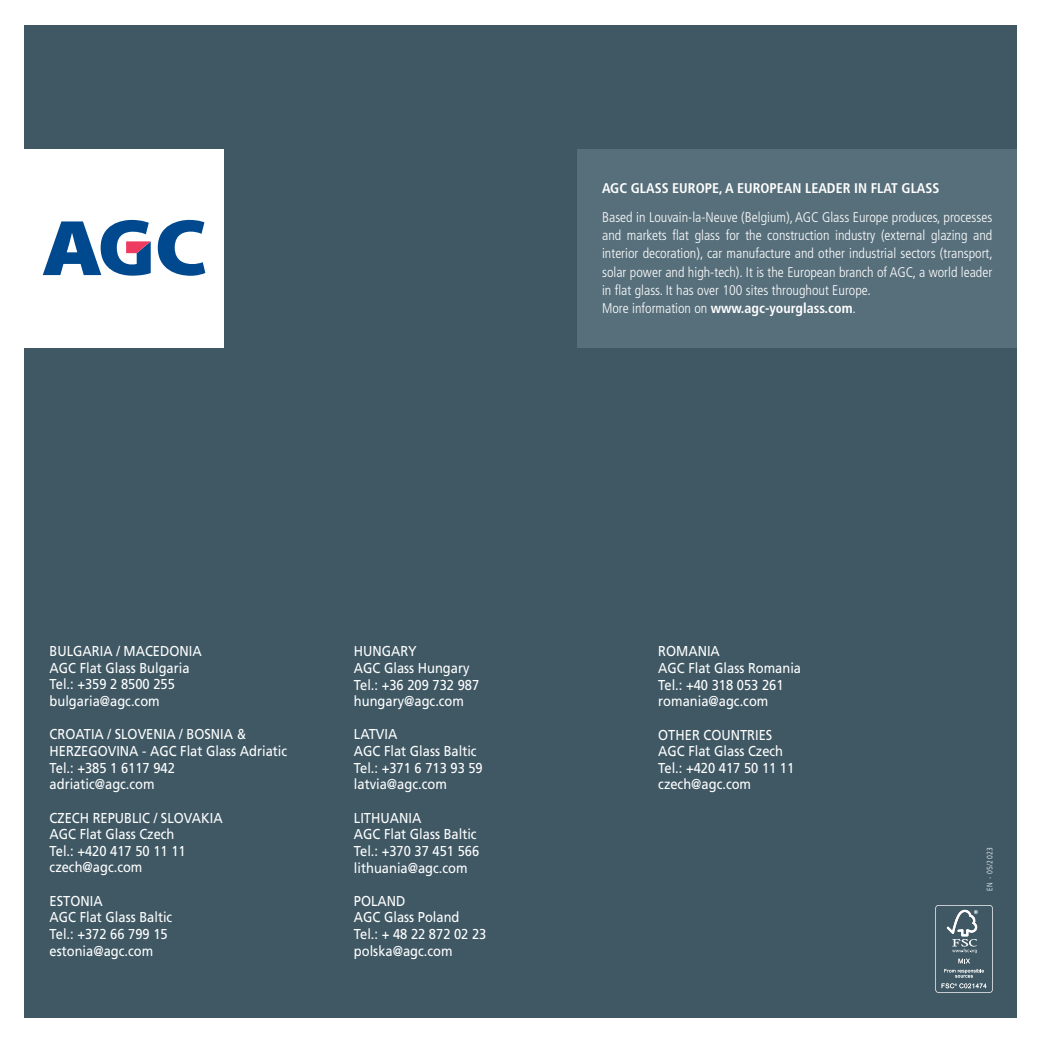
<style>
.page{position:relative;width:1042px;height:1042px;background:#fff}
.page>*{position:absolute;margin:0;border:0;box-sizing:border-box;transform-origin:0 0}
.t1{font:14.35px/16.6px "Frutiger CE";color:#fff;scale:.9 1}
.t2{font:300 condensed 14px/18.4px "Frutiger LT Std";color:#fff}
.t3{font:700 condensed 14px "Frutiger LT Std";color:#fff}
.t4{font:300 condensed 7.88px "Frutiger LT Std";letter-spacing:.05em;color:#fff}
.s1{font-weight:700}
</style>
<div class="page">
<div style="left:25px;top:25px;width:992px;height:992px;background:#3f5864"></div>
<svg style="left:935px;top:905px;width:57px;height:88px"></svg>
<div style="left:25px;top:149px;width:198px;height:198px;background:#fff"></div>
<svg style="left:158px;top:220px;width:47px;height:56px"></svg>
<svg style="left:43px;top:220px;width:108px;height:56px"></svg>
<div style="left:577px;top:149px;width:440px;height:198px;background:#576f7b"></div>
<p class="t3" style="left:602px;top:180px;width:339px">AGC GLASS EUROPE, A EUROPEAN LEADER IN FLAT GLASS</p>
<p class="t2" style="left:602px;top:208px;width:392px">Based in Louvain-la-Neuve (Belgium), AGC Glass Europe produces, processes and markets flat glass for the construction industry (external glazing and interior decoration), car manufacture and other industrial sectors (transport, solar power and high-tech). It is the European branch of AGC, a world leader in flat glass. It has over 100 sites throughout Europe.<br>More information on <span class="s1">www.agc-yourglass.com</span>.</p>
<p class="t1" style="left:50px;top:643px;width:170px">BULGARIA / MACEDONIA<br>AGC Flat Glass Bulgaria<br>Tel.: +359 2 8500 255 bulgaria@agc.com</p>
<p class="t1" style="left:50px;top:726px;width:265px">CROATIA / SLOVENIA / BOSNIA &amp;<br>HERZEGOVINA - AGC Flat Glass Adriatic<br>Tel.: +385 1 6117 942<br>adriatic@agc.com</p>
<p class="t1" style="left:50px;top:809px;width:194px">CZECH REPUBLIC / SLOVAKIA<br>AGC Flat Glass Czech<br>Tel.: +420 417 50 11 11 czech@agc.com</p>
<p class="t1" style="left:50px;top:892px;width:138px">ESTONIA<br>AGC Flat Glass Baltic<br>Tel.: +372 66 799 15 estonia@agc.com</p>
<p class="t1" style="left:354px;top:643px;width:141px">HUNGARY<br>AGC Glass Hungary<br>Tel.: +36 209 732 987 hungary@agc.com</p>
<p class="t1" style="left:354px;top:726px;width:145px">LATVIA<br>AGC Flat Glass Baltic<br>Tel.: +371 6 713 93 59 latvia@agc.com</p>
<p class="t1" style="left:354px;top:809px;width:141px">LITHUANIA<br>AGC Flat Glass Baltic<br>Tel.: +370 37 451 566 lithuania@agc.com</p>
<p class="t1" style="left:354px;top:892px;width:149px">POLAND<br>AGC Glass Poland<br>Tel.: + 48 22 872 02 23 polska@agc.com</p>
<p class="t1" style="left:658px;top:643px;width:160px">ROMANIA<br>AGC Flat Glass Romania<br>Tel.: +40 318 053 261 romania@agc.com</p>
<p class="t1" style="left:658px;top:726px;width:153px">OTHER COUNTRIES<br>AGC Flat Glass Czech<br>Tel.: +420 417 50 11 11 czech@agc.com</p>
<p class="t4" style="left:985px;top:890px;width:45px;rotate:-90deg">EN - 05/2023</p>
</div>
